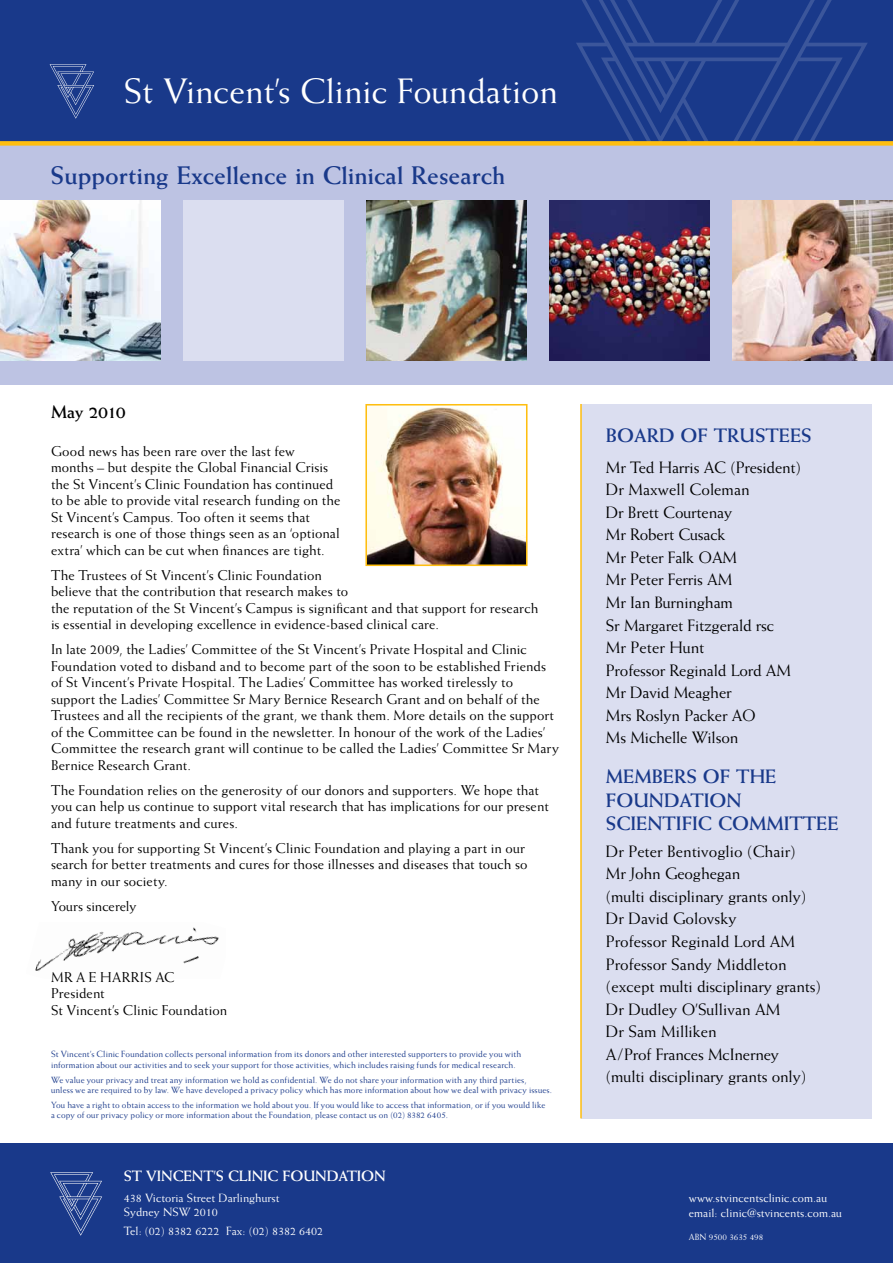
<style>
.page{position:relative;width:893px;height:1263px;background:#fff}
.page>*{position:absolute;margin:0;border:0;box-sizing:border-box;transform-origin:0 0}
.t1{font:35.4px "Weiss";color:#fff}
.t2{font:700 25.5px "Weiss";color:#19398a}
.t3{font:700 19.5px/23.4px "Weiss";color:#19398a}
.t4{font:700 18px "Weiss";letter-spacing:-.04em;color:#000}
.t5{font:16.5px/22.5px "Weiss";letter-spacing:-.01em;color:#000}
.t6{font:700 15px "Weiss";letter-spacing:-.01em;color:#fff}
.t7{font:14.25px/16.5px "Weiss";letter-spacing:.005em;color:#000}
.t8{font:12px/14.4px "Weiss";color:#fff}
.t9{font:9px/10.5px "Weiss";letter-spacing:.01em;color:#19398a}
.t10{font:9px "Weiss";color:#fff}
</style>
<div class="page">
<div style="left:581px;top:404px;width:291px;height:714px;background:#dbdef0"></div>
<hr style="left:580px;top:404px;width:2px;height:714px;background:#febe10">
<div style="left:0;top:145px;width:893px;height:239px;background:#bdc3e3"></div>
<div style="left:0;top:0;width:893px;height:144px;background:#19398a"></div>
<div style="left:0;top:1144px;width:893px;height:119px;background:#19398a"></div>
<svg style="left:576px;top:0;width:291px;height:141px"></svg>
<div style="left:0;top:141px;width:893px;height:5px;background:#febe10"></div>
<svg style="left:50px;top:64px;width:44px;height:54px"></svg>
<div style="left:183px;top:200px;width:161px;height:161px;background:#dbdef0"></div>
<img style="left:549px;top:200px;width:161px;height:161px">
<img style="left:732px;top:200px;width:161px;height:161px">
<svg style="left:50px;top:1172px;width:52px;height:63px"></svg>
<img style="left:0;top:200px;width:161px;height:161px">
<img style="left:366px;top:200px;width:161px;height:161px">
<img style="left:368px;top:407px;width:156px;height:156px">
<div style="left:365px;top:404px;width:162px;height:162px;border:2px solid #febe10"></div>
<img style="left:35px;top:927px;width:184px;height:44px">
<h1 class="t1" style="left:124px;top:70px;width:436px">St Vincent’s Clinic Foundation</h1>
<h2 class="t2" style="left:51px;top:160px;width:456px">SUPPORTING EXCELLENCE IN CLINICAL RESEARCH</h2>
<p class="t4" style="left:51px;top:401px;width:76px">MAY 2010</p>
<p class="t7" style="left:51px;top:442px;width:291px">Good news has been rare over the last few months – but despite the Global Financial Crisis the St Vincent’s Clinic Foundation has continued to be able to provide vital research funding on the St Vincent’s Campus. Too often it seems that research is one of those things seen as an ‘optional extra’ which can be cut when finances are tight.</p>
<p class="t7" style="left:51px;top:567px;width:489px">The Trustees of St Vincent’s Clinic Foundation<br>believe that the contribution that research makes to<br>the reputation of the St Vincent’s Campus is significant and that support for research is essential in developing excellence in evidence-based clinical care.</p>
<p class="t7" style="left:51px;top:641px;width:510px">In late 2009, the Ladies’ Committee of the St Vincent’s Private Hospital and Clinic Foundation voted to disband and to become part of the soon to be established Friends of St Vincent’s Private Hospital. The Ladies’ Committee has worked tirelessly to support the Ladies’ Committee Sr Mary Bernice Research Grant and on behalf of the Trustees and all the recipients of the grant, we thank them. More details on the support of the Committee can be found in the newsletter. In honour of the work of the Ladies’ Committee the research grant will continue to be called the Ladies’ Committee Sr Mary Bernice Research Grant.</p>
<p class="t7" style="left:51px;top:782px;width:499px">The Foundation relies on the generosity of our donors and supporters. We hope that you can help us continue to support vital research that has implications for our present and future treatments and cures.</p>
<p class="t7" style="left:51px;top:840px;width:478px">Thank you for supporting St Vincent’s Clinic Foundation and playing a part in our search for better treatments and cures for those illnesses and diseases that touch so many in our society.</p>
<p class="t7" style="left:51px;top:898px;width:87px">Yours sincerely</p>
<p class="t7" style="left:51px;top:968px;width:178px">MR A E HARRIS AC<br>President<br>St Vincent’s Clinic Foundation</p>
<p class="t9" style="left:51px;top:1049px;width:472px">St Vincent’s Clinic Foundation collects personal information from its donors and other interested supporters to provide you with information about our activities and to seek your support for those activities, which includes raising funds for medical research.</p>
<p class="t9" style="left:51px;top:1074px;width:503px">We value your privacy and treat any information we hold as confidential. We do not share your information with any third parties,<br>unless we are required to by law. We have developed a privacy policy which has more information about how we deal with privacy issues.</p>
<p class="t9" style="left:51px;top:1099px;width:496px">You have a right to obtain access to the information we hold about you. If you would like to access that information, or if you would like a copy of our privacy policy or more information about the Foundation, please contact us on (02) 8382 6405.</p>
<p class="t6" style="left:124px;top:1167px;width:263px">ST VINCENT’S CLINIC FOUNDATION</p>
<p class="t8" style="left:124px;top:1190px;width:157px">438 Victoria Street Darlinghurst<br>Sydney NSW 2010</p>
<p class="t8" style="left:124px;top:1223px;width:201px">Tel: (02) 8382 6222 Fax: (02) 8382 6402</p>
<h3 class="t3" style="left:606px;top:423px;width:147px">BOARD OF TRUSTEES</h3>
<p class="t5" style="left:606px;top:456px;width:197px">Mr Ted Harris AC (President)<br>Dr Maxwell Coleman<br>Dr Brett Courtenay<br>Mr Robert Cusack<br>Mr Peter Falk OAM<br>Mr Peter Ferris AM<br>Mr Ian Burningham<br>Sr Margaret Fitzgerald rsc<br>Mr Peter Hunt<br>Professor Reginald Lord AM<br>Mr David Meagher<br>Mrs Roslyn Packer AO<br>Ms Michelle Wilson</p>
<h3 class="t3" style="left:606px;top:765px;width:158px">MEMBERS OF THE<br>FOUNDATION<br>SCIENTIFIC</h3>
<h3 class="t3" style="left:718px;top:811px;width:78px">COMMITTEE</h3>
<p class="t5" style="left:606px;top:840px;width:217px">Dr Peter Bentivoglio (Chair)<br>Mr John Geoghegan<br>(multi disciplinary grants only)<br>Dr David Golovsky<br>Professor Reginald Lord AM<br>Professor Sandy Middleton (except multi disciplinary grants)<br>Dr Dudley O’Sullivan AM<br>Dr Sam Milliken<br>A/Prof Frances McInerney (multi disciplinary grants only)</p>
<p class="t8" style="left:689px;top:1191px;width:155px">www.stvincentsclinic.com.au email: clinic@stvincents.com.au</p>
<p class="t10" style="left:689px;top:1232px;width:76px">ABN 9500 3635 498</p>
</div>
